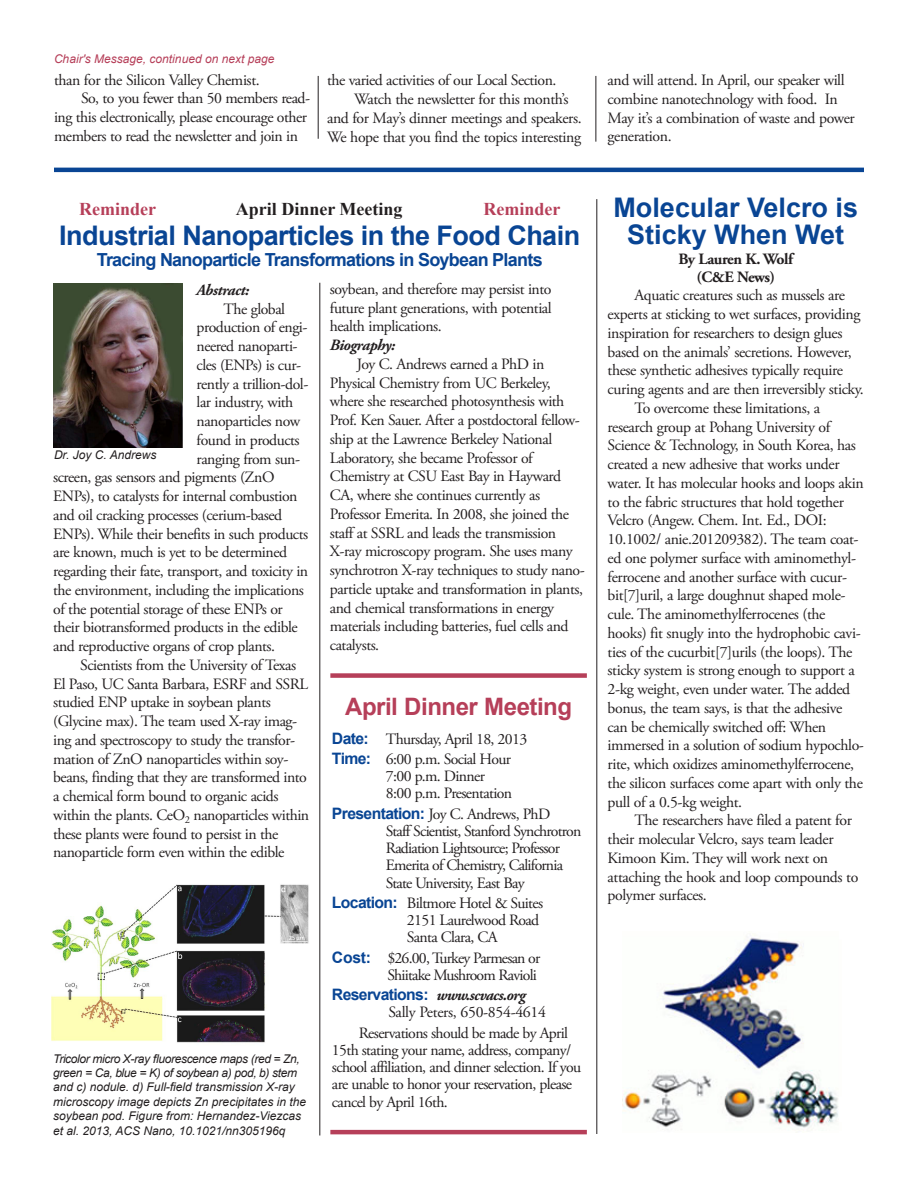
<style>
.page{position:relative;width:918px;height:1188px;background:#fff}
.page>*{position:absolute;margin:0;border:0;box-sizing:border-box;transform-origin:0 0}
.t1{font:700 27px "Arial";letter-spacing:-.02em;color:#094594}
.t2{font:700 27px/27px "Arial";color:#094594;text-align:center}
.t3{font:700 24px "Arial";letter-spacing:-.02em;color:#b63f59}
.t4{font:700 18px "Arial";letter-spacing:-.04em;color:#094594}
.t5{font:700 18px "Times New Roman";color:#231f20}
.t6{font:700 18px "Times New Roman";color:#b63f59}
.newsletter_body{font:15.75px/18.8px "Adobe Garamond Pro";letter-spacing:-.03em;color:#231f20}
.newsletter_body-2{font:15.75px/17.2px "Adobe Garamond Pro";letter-spacing:-.05em;color:#231f20}
.newsletter_body-3{font:700 15.75px "Adobe Garamond Pro";letter-spacing:-.025em;color:#231f20}
.newsletter_body-4{font:italic 700 15.75px "Adobe Garamond Pro";letter-spacing:-.03em;color:#231f20}
.t7{font:italic 12px/14.4px "Arial";color:#231f20}
.t8{font:italic 12px "Arial";color:#b63f59}
.s1{font-family:"Arial";font-weight:700;color:#094594}
.s2{font-weight:700;font-style:italic}
</style>
<div class="page">
<hr style="left:320px;top:283px;width:1px;height:853px;background:#231f20">
<div style="left:330px;top:673px;width:257px;height:5px;background:#b63f59"></div>
<img style="left:53px;top:283px;width:130px;height:165px">
<img style="left:51px;top:884px;width:258px;height:159px">
<hr style="left:330px;top:1130px;width:257px;height:4px;background:#b63f59">
<hr style="left:318px;top:76px;width:1px;height:63px;background:#231f20">
<hr style="left:597px;top:199px;width:1px;height:935px;background:#231f20">
<hr style="left:54px;top:168px;width:810px;height:4px;background:#094594">
<img style="left:623px;top:937px;width:215px;height:196px">
<hr style="left:596px;top:76px;width:1px;height:66px;background:#231f20">
<p class="t8" style="left:54px;top:51px;width:222px">Chair's Message, continued on next page</p>
<p class="newsletter_body" style="left:54px;top:71px;width:207px">than for the Silicon Valley Chemist.</p>
<p class="newsletter_body" style="left:54px;top:90px;width:258px;text-indent:27px">So, to you fewer than 50 members read&shy;ing this electronically, please encourage other members to read the newsletter and join in</p>
<p class="newsletter_body" style="left:327px;top:71px;width:231px">the varied activities of our Local Section.</p>
<p class="newsletter_body" style="left:327px;top:90px;width:256px;text-indent:27px">Watch the newsletter for this month’s and for May’s dinner meetings and speakers.<br>We hope that you find the topics interesting</p>
<p class="t6" style="left:79px;top:196px;width:78px">Reminder</p>
<p class="t5" style="left:236px;top:196px;width:168px">April Dinner Meeting</p>
<p class="t6" style="left:484px;top:196px;width:78px">Reminder</p>
<p class="t1" style="left:59px;top:217px;width:522px">Industrial Nanoparticles in the Food Chain</p>
<p class="t4" style="left:97px;top:247px;width:447px">Tracing Nanoparticle Transformations in Soybean Plants</p>
<p class="newsletter_body-4" style="left:197px;top:281px;width:54px">Abstract:</p>
<p class="newsletter_body" style="left:224px;top:300px;width:63px">The global</p>
<p class="newsletter_body" style="left:197px;top:319px;width:112px">production of engi-</p>
<p class="newsletter_body" style="left:197px;top:337px;width:103px">neered nanoparti-</p>
<p class="newsletter_body" style="left:197px;top:356px;width:106px">cles (ENPs) is cur-</p>
<p class="newsletter_body" style="left:197px;top:375px;width:113px">rently a trillion-dol-</p>
<p class="newsletter_body" style="left:197px;top:394px;width:98px">lar industry, with</p>
<p class="newsletter_body" style="left:197px;top:412px;width:105px">nanoparticles now</p>
<p class="newsletter_body" style="left:197px;top:431px;width:105px">found in products</p>
<p class="newsletter_body" style="left:197px;top:450px;width:105px">ranging from sun-</p>
<p class="newsletter_body" style="left:53px;top:469px;width:223px">screen, gas sensors and pigments (ZnO</p>
<p class="newsletter_body" style="left:53px;top:487px;width:246px">ENPs), to catalysts for internal combustion</p>
<p class="newsletter_body" style="left:53px;top:506px;width:231px">and oil cracking processes (cerium-based</p>
<p class="newsletter_body" style="left:53px;top:525px;width:257px">ENPs). While their benefits in such products</p>
<p class="newsletter_body" style="left:53px;top:544px;width:235px">are known, much is yet to be determined</p>
<p class="newsletter_body" style="left:53px;top:562px;width:257px">regarding their fate, transport, and toxicity in</p>
<p class="newsletter_body" style="left:53px;top:581px;width:252px">the environment, including the implications</p>
<p class="newsletter_body" style="left:53px;top:600px;width:231px">of the potential storage of these ENPs or</p>
<p class="newsletter_body" style="left:53px;top:619px;width:246px">their biotransformed products in the edible</p>
<p class="newsletter_body" style="left:53px;top:637px;width:223px">and reproductive organs of crop plants.</p>
<p class="newsletter_body" style="left:53px;top:656px;width:258px;text-indent:27px">Scientists from the University of Texas El Paso, UC Santa Barbara, ESRF and SSRL studied ENP uptake in soybean plants (Glycine max). The team used X-ray imag&shy;ing and spectroscopy to study the transfor&shy;mation of ZnO nanoparticles within soy&shy;beans, finding that they are transformed into a chemical form bound to organic acids within the plants. CeO<sub>2</sub> nanoparticles within these plants were found to persist in the nanoparticle form even within the edible</p>
<p class="newsletter_body" style="left:330px;top:280px;width:223px;text-align:justify">soybean, and therefore may persist into future plant generations, with potential health implications.</p>
<p class="newsletter_body-4" style="left:330px;top:336px;width:67px">Biography:</p>
<p class="newsletter_body" style="left:330px;top:355px;width:256px;text-indent:27px">Joy C. Andrews earned a PhD in Physical Chemistry from UC Berkeley, where she researched photosynthesis with Prof. Ken Sauer. After a postdoctoral fellow&shy;ship at the Lawrence Berkeley National Laboratory, she became Professor of Chemistry at CSU East Bay in Hayward CA, where she continues currently as Professor Emerita. In 2008, she joined the staff at SSRL and leads the transmission X-ray microscopy program. She uses many synchrotron X-ray techniques to study nano&shy;particle uptake and transformation in plants, and chemical transformations in energy materials including batteries, fuel cells and catalysts.</p>
<p class="t7" style="left:54px;top:448px;width:104px">Dr. Joy C. Andrews</p>
<p class="t3" style="left:345px;top:691px;width:228px">April Dinner Meeting</p>
<p class="newsletter_body" style="left:332px;top:730px;width:197px"><span class="s1">Date:</span> Thursday, April 18, 2013</p>
<p class="newsletter_body" style="left:386px;top:751px;width:128px;line-height:17.2px;text-indent:-54px"><span class="s1">Time:</span> 6:00 p.m. Social Hour<br>7:00 p.m. Dinner<br>8:00 p.m. Presentation</p>
<p class="newsletter_body-2" style="left:386px;top:806px;width:197px;text-indent:-54px"><span class="s1">Presentation:</span> Joy C. Andrews, PhD<br>Staff Scientist, Stanford Synchrotron Radiation Lightsource; Professor Emerita of Chemistry, California State University, East Bay</p>
<p class="newsletter_body" style="left:407px;top:895px;width:138px;line-height:17.2px;text-indent:-75px"><span class="s1">Location:</span> Biltmore Hotel &amp; Suites<br>2151 Laurelwood Road<br>Santa Clara, CA</p>
<p class="newsletter_body-2" style="left:332px;top:950px;width:210px;text-align:right"><span class="s1">Cost:</span> $26.00, Turkey Parmesan or<br>Shiitake Mushroom Ravioli</p>
<p class="newsletter_body" style="left:388px;top:987px;width:159px;line-height:17.2px;text-indent:-56px"><span class="s1">Reservations:</span> <span class="s2">www.scvacs.org<br></span>Sally Peters, 650-854-4614</p>
<p class="newsletter_body" style="left:332px;top:1025px;width:251px;line-height:17.2px;text-indent:27px">Reservations should be made by April 15th stating your name, address, company/ school affiliation, and dinner selection. If you are unable to honor your reservation, please cancel by April 16th.</p>
<p class="t7" style="left:53px;top:1051px;width:254px">Tricolor micro X-ray fluorescence maps (red = Zn, green = Ca, blue = K) of soybean a) pod, b) stem and c) nodule. d) Full-field transmission X-ray microscopy image depicts Zn precipitates in the soybean pod. Figure from: Hernandez-Viezcas et al. 2013, ACS Nano, 10.1021/nn305196q</p>
<p class="newsletter_body" style="left:608px;top:71px;width:249px">and will attend. In April, our speaker will combine nanotechnology with food. In May it’s a combination of waste and power generation.</p>
<p class="t2" style="left:613px;top:195px;width:246px">Molecular Velcro is<br>Sticky When Wet</p>
<p class="newsletter_body-3" style="left:679px;top:250px;width:116px">By Lauren K. Wolf</p>
<p class="newsletter_body-3" style="left:696px;top:268px;width:80px">(C&amp;E News)</p>
<p class="newsletter_body" style="left:608px;top:287px;width:258px;text-indent:27px">Aquatic creatures such as mussels are experts at sticking to wet surfaces, providing inspiration for researchers to design glues based on the animals’ secretions. However, these synthetic adhesives typically require curing agents and are then irreversibly sticky.</p>
<p class="newsletter_body" style="left:608px;top:399px;width:258px;text-indent:27px">To overcome these limitations, a research group at Pohang University of Science &amp; Technology, in South Korea, has created a new adhesive that works under water. It has molecular hooks and loops akin to the fabric structures that hold together Velcro (Angew. Chem. Int. Ed., DOI:<br>10.1002/ anie.201209382). The team coat&shy;ed one polymer surface with aminomethyl&shy;ferrocene and another surface with cucur&shy;bit[7]uril, a large doughnut shaped mole&shy;cule. The aminomethylferrocenes (the hooks) fit snugly into the hydrophobic cavi&shy;ties of the cucurbit[7]urils (the loops). The sticky system is strong enough to support a 2-kg weight, even under water. The added bonus, the team says, is that the adhesive can be chemically switched off: When immersed in a solution of sodium hypochlo&shy;rite, which oxidizes aminomethylferrocene, the silicon surfaces come apart with only the pull of a 0.5-kg weight.</p>
<p class="newsletter_body" style="left:608px;top:812px;width:252px;text-indent:27px">The researchers have filed a patent for their molecular Velcro, says team leader Kimoon Kim. They will work next on attaching the hook and loop compounds to polymer surfaces.</p>
</div>
